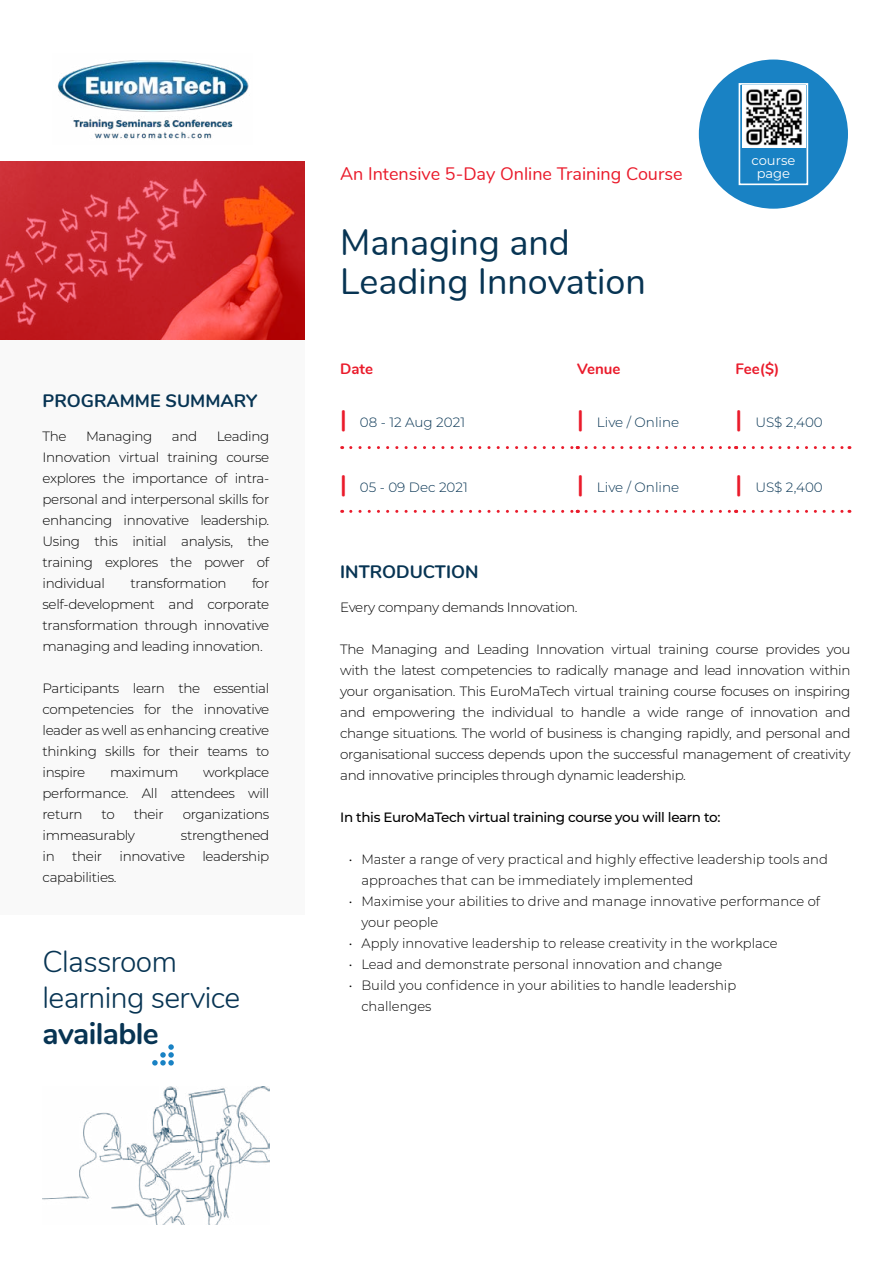
<style>
.page{position:relative;width:893px;height:1263px;background:#fff}
.page>*{position:absolute;margin:0;border:0;box-sizing:border-box;transform-origin:0 0}
.t1{font:36px/39px "Nunito";color:#073453}
.t2{font:300 30px/36px "Nunito";letter-spacing:-.02em;color:#073453}
.t3{font:700 30px "Nunito";letter-spacing:-.02em;color:#073453}
.t4{font:18px "Nunito";color:#ea1b2b}
.t5{font:700 18px "Nunito";color:#073453}
.t6{font:700 15px "Nunito";color:#ea1b2b}
.t7{font:300 13.5px/21px "Montserrat";letter-spacing:-.025em;color:#000;text-align:justify}
.t8{font:300 13.5px/21px "Montserrat";color:#000}
.t9{font:300 13.5px "Montserrat";color:#073453}
.t10{font:500 13.5px "Montserrat";letter-spacing:-.025em;color:#000}
.t11{font:13.05px/13px "Montserrat";color:#fff;text-align:center}
.s1{font-family:"Nunito";font-weight:700;font-size:24px;color:#ea1b2b}
</style>
<div class="page">
<svg style="left:0;top:162px;width:305px;height:178px;background:#cd2b2e"></svg>
<div style="left:0;top:340px;width:305px;height:574px;background:#f9f9f9"></div>
<svg style="left:152px;top:1044px;width:22px;height:21px"></svg>
<img style="left:43px;top:1087px;width:226px;height:138px">
<div style="left:699px;top:60px;width:149px;height:149px;background:#1982c4;border-radius:50%"></div>
<div style="left:739px;top:83px;width:69px;height:102px;border:2px solid #fff"></div>
<img style="left:57px;top:60px;width:192px;height:79px">
<svg style="left:351px;top:446px;width:227px;height:3px"></svg>
<svg style="left:586px;top:446px;width:151px;height:3px"></svg>
<svg style="left:744px;top:446px;width:106px;height:3px"></svg>
<svg style="left:351px;top:510px;width:227px;height:3px"></svg>
<svg style="left:586px;top:510px;width:151px;height:3px"></svg>
<svg style="left:744px;top:510px;width:106px;height:3px"></svg>
<img style="left:742px;top:86px;width:63px;height:62px">
<h3 class="t5" style="left:43px;top:387px;width:216px">PROGRAMME SUMMARY</h3>
<p class="t7" style="left:43px;top:426px;width:26px">The</p>
<p class="t7" style="left:86px;top:426px;width:68px">Managing</p>
<p class="t7" style="left:172px;top:426px;width:27px">and</p>
<p class="t7" style="left:43px;top:426px;width:228px;text-indent:174px">Leading Innovation virtual training course explores the importance of intra&shy;personal and interpersonal skills for enhancing innovative leadership.<br>Using this initial analysis, the training explores the power of individual</p>
<p class="t7" style="left:43px;top:573px;width:228px;text-indent:209px">for self-development and corporate transformation through innovative managing and leading innovation.</p>
<p class="t7" style="left:43px;top:678px;width:228px">Participants learn the essential competencies for the innovative leader as well as enhancing creative thinking skills for their teams to inspire</p>
<p class="t7" style="left:130px;top:573px;width:98px">transformation</p>
<p class="t7" style="left:43px;top:762px;width:228px;text-indent:161px">workplace performance. All attendees will return</p>
<p class="t7" style="left:110px;top:762px;width:70px">maximum</p>
<p class="t7" style="left:102px;top:804px;width:15px">to</p>
<p class="t7" style="left:134px;top:804px;width:32px">their</p>
<p class="t7" style="left:183px;top:804px;width:88px">organizations</p>
<p class="t7" style="left:43px;top:825px;width:94px">immeasurably</p>
<p class="t7" style="left:181px;top:825px;width:90px">strengthened</p>
<p class="t7" style="left:43px;top:846px;width:14px">in</p>
<p class="t7" style="left:72px;top:846px;width:32px">their</p>
<p class="t7" style="left:120px;top:846px;width:67px">innovative</p>
<p class="t7" style="left:202px;top:846px;width:68px">leadership</p>
<p class="t7" style="left:43px;top:867px;width:76px">capabilities.</p>
<h2 class="t2" style="left:43px;top:942px;width:199px">Classroom learning service</h2>
<h2 class="t3" style="left:43px;top:1011px;width:118px">available</h2>
<h3 class="t4" style="left:340px;top:160px;width:344px">An Intensive 5-Day Online Training Course</h3>
<h1 class="t1" style="left:340px;top:221px;width:307px">Managing and<br>Leading Innovation</h1>
<p class="t11" style="left:751px;top:153px;width:45px">course page</p>
<p class="t6" style="left:340px;top:358px;width:34px">Date</p>
<p class="t6" style="left:577px;top:358px;width:45px">Venue</p>
<p class="t6" style="left:736px;top:358px;width:45px">Fee($)</p>
<p class="t9" style="left:340px;top:413px;width:126px"><span class="s1">|</span> 08 - 12 Aug 2021</p>
<p class="t9" style="left:577px;top:413px;width:103px"><span class="s1">|</span> Live / Online</p>
<p class="t9" style="left:736px;top:413px;width:89px"><span class="s1">|</span> US$ 2,400</p>
<p class="t9" style="left:340px;top:478px;width:129px"><span class="s1">|</span> 05 - 09 Dec 2021</p>
<p class="t9" style="left:577px;top:478px;width:103px"><span class="s1">|</span> Live / Online</p>
<p class="t9" style="left:736px;top:478px;width:89px"><span class="s1">|</span> US$ 2,400</p>
<h3 class="t5" style="left:340px;top:558px;width:140px">INTRODUCTION</h3>
<p class="t7" style="left:340px;top:596px;width:239px">Every company demands Innovation.</p>
<p class="t7" style="left:340px;top:638px;width:512px">The Managing and Leading Innovation virtual training course provides you with the latest competencies to radically manage and lead innovation within your organisation. This EuroMaTech virtual training course focuses on inspiring and empowering the individual to handle a wide range of innovation and change situations. The world of business is changing rapidly, and personal and organisational success depends upon the successful management of creativity and innovative principles through dynamic leadership.</p>
<p class="t10" style="left:340px;top:808px;width:382px">In this EuroMaTech virtual training course you will learn to:</p>
<p class="t8" style="left:361px;top:848px;width:468px;text-indent:-13px">• Master a range of very practical and highly effective leadership tools and approaches that can be immediately implemented</p>
<p class="t8" style="left:361px;top:890px;width:460px;text-indent:-13px">• Maximise your abilities to drive and manage innovative performance of your people</p>
<p class="t8" style="left:349px;top:932px;width:431px">• Apply innovative leadership to release creativity in the workplace</p>
<p class="t8" style="left:349px;top:953px;width:375px">• Lead and demonstrate personal innovation and change</p>
<p class="t8" style="left:361px;top:974px;width:376px;text-indent:-13px">• Build you confidence in your abilities to handle leadership challenges</p>
</div>
